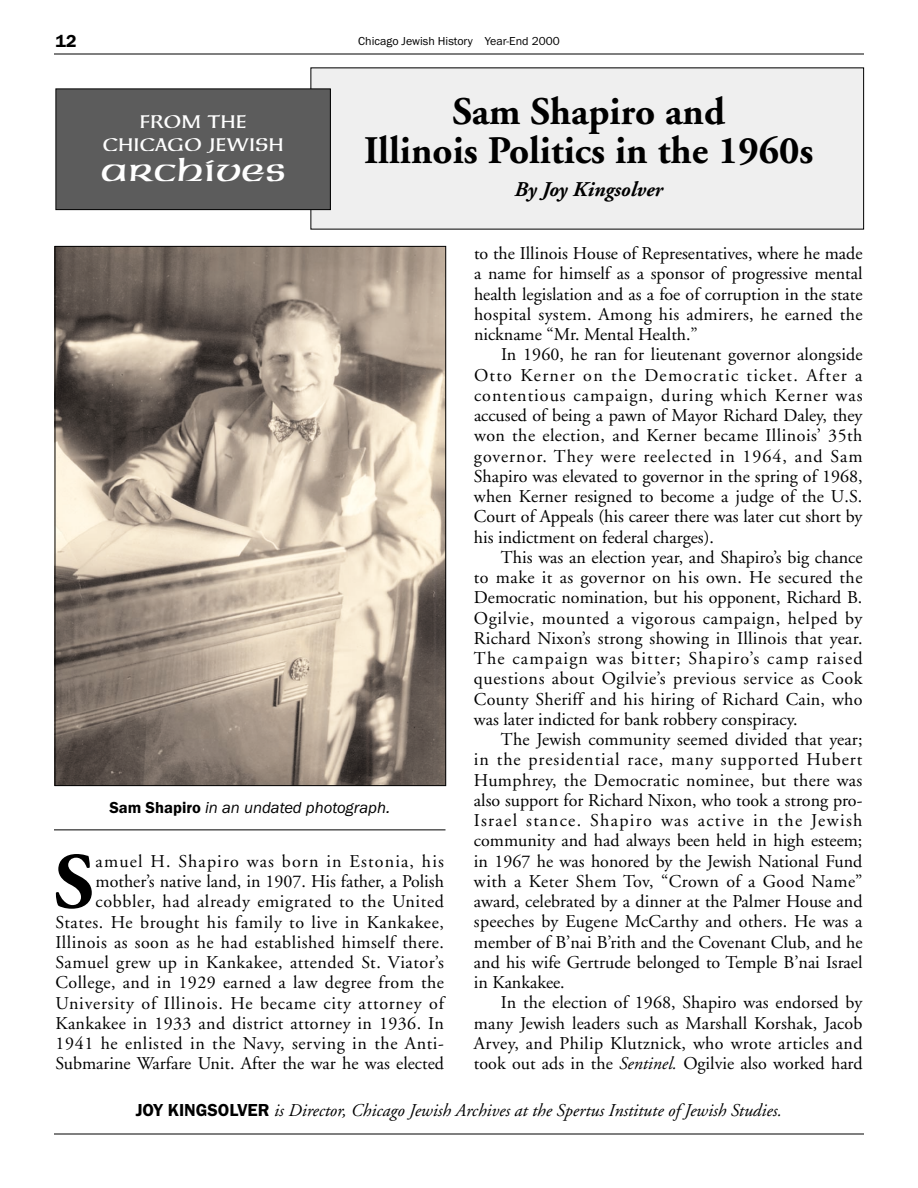
<style>
.page{position:relative;width:918px;height:1188px;background:#fff}
.page>*{position:absolute;margin:0;border:0;box-sizing:border-box;transform-origin:0 0}
.t1{font:700 79.05px "Adobe Garamond";color:#000}
.t2{font:700 39px/39px "Adobe Garamond";color:#000;text-align:center}
.t3{font:36px "Neue Hammer Unziale Two";color:#fff}
.t4{font:italic 700 21px "Adobe Garamond";color:#000}
.t5{font:18px/20.2px "Adobe Garamond";letter-spacing:.02em;color:#000;text-align:justify}
.t6{font:italic 18px "Adobe Garamond";color:#000}
.t7{font:18px/22.5px "Neue Hammer Unziale Two";color:#fff;text-align:center}
.t8{font:600 18px "Franklin Got ITC";color:#000}
.t9{font:italic 16.5px "Franklin Got ITC";color:#000}
.t10{font:12px "Franklin Got ITC";color:#000}
.s1{font-weight:600;font-style:normal}
.s2{font-style:italic}
.s3{font-family:"Franklin Got ITC";font-weight:600;font-style:normal}
</style>
<div class="page">
<hr style="left:54px;top:54px;width:810px;height:1px;background:#000">
<img style="left:57px;top:248px;width:387px;height:536px">
<hr style="left:54px;top:830px;width:392px;height:1px;background:#000">
<hr style="left:54px;top:1134px;width:810px;height:1px;background:#000">
<div style="left:311px;top:68px;width:553px;height:161px;background:#efefef"></div>
<div style="left:56px;top:89px;width:274px;height:121px;background:#5c5c5c"></div>
<div style="left:56px;top:88px;width:275px;height:122px;border:1px solid #000"></div>
<p class="t8" style="left:56px;top:35px;width:23px">12</p>
<p class="t10" style="left:358px;top:37px;width:203px">Chicago Jewish History Year-End 2000</p>
<p class="t7" style="left:103px;top:111px;width:183px">FROM THE<br>CHICAGO JEWISH</p>
<h3 class="t3" style="left:100px;top:147px;width:188px">archives</h3>
<h2 class="t2" style="left:364px;top:96px;width:451px">Sam Shapiro and<br>Illinois Politics in the 1960s</h2>
<p class="t4" style="left:515px;top:181px;width:150px">By Joy Kingsolver</p>
<p class="t9" style="left:109px;top:802px;width:282px"><span class="s1">Sam Shapiro</span> in an undated photograph.</p>
<h1 class="t1" style="left:54px;top:851px;width:41px">S</h1>
<p class="t5" style="left:55px;top:853px;width:390px;text-align:right">amuel H. Shapiro was born in Estonia, his mother’s native land, in 1907. His father, a Polish cobbler, had already emigrated to the United States. He brought his family to live in Kankakee, Illinois as soon as he had established himself there.<br>Samuel grew up in Kankakee, attended St. Viator’s College, and in 1929 earned a law degree from the University of Illinois. He became city attorney of Kankakee in 1933 and district attorney in 1936. In 1941 he enlisted in the Navy, serving in the Anti-Submarine Warfare Unit. After the war he was elected</p>
<p class="t5" style="left:474px;top:245px;width:390px">to the Illinois House of Representatives, where he made a name for himself as a sponsor of progressive mental health legislation and as a foe of corruption in the state hospital system. Among his admirers, he earned the nickname “Mr. Mental Health.”</p>
<p class="t5" style="left:474px;top:346px;width:390px;text-indent:27px">In 1960, he ran for lieutenant governor alongside Otto Kerner on the Democratic ticket. After a contentious campaign, during which Kerner was accused of being a pawn of Mayor Richard Daley, they won the election, and Kerner became Illinois’ 35th governor. They were reelected in 1964, and Sam Shapiro was elevated to governor in the spring of 1968, when Kerner resigned to become a judge of the U.S.<br>Court of Appeals (his career there was later cut short by his indictment on federal charges).</p>
<p class="t5" style="left:474px;top:549px;width:390px;text-indent:27px">This was an election year, and Shapiro’s big chance to make it as governor on his own. He secured the Democratic nomination, but his opponent, Richard B.<br>Ogilvie, mounted a vigorous campaign, helped by Richard Nixon’s strong showing in Illinois that year.<br>The campaign was bitter; Shapiro’s camp raised questions about Ogilvie’s previous service as Cook County Sheriff and his hiring of Richard Cain, who was later indicted for bank robbery conspiracy.</p>
<p class="t5" style="left:474px;top:731px;width:390px;text-indent:27px">The Jewish community seemed divided that year; in the presidential race, many supported Hubert Humphrey, the Democratic nominee, but there was also support for Richard Nixon, who took a strong pro-Israel stance. Shapiro was active in the Jewish community and had always been held in high esteem; in 1967 he was honored by the Jewish National Fund with a Keter Shem Tov, “Crown of a Good Name” award, celebrated by a dinner at the Palmer House and speeches by Eugene McCarthy and others. He was a member of B’nai B’rith and the Covenant Club, and he and his wife Gertrude belonged to Temple B’nai Israel in Kankakee.</p>
<p class="t5" style="left:474px;top:994px;width:390px;text-indent:27px">In the election of 1968, Shapiro was endorsed by many Jewish leaders such as Marshall Korshak, Jacob Arvey, and Philip Klutznick, who wrote articles and took out ads in the <span class="s2">Sentinel.</span> Ogilvie also worked hard</p>
<p class="t6" style="left:136px;top:1103px;width:648px"><span class="s3">JOY KINGSOLVER</span> is Director, Chicago Jewish Archives at the Spertus Institute of Jewish Studies.</p>
</div>
